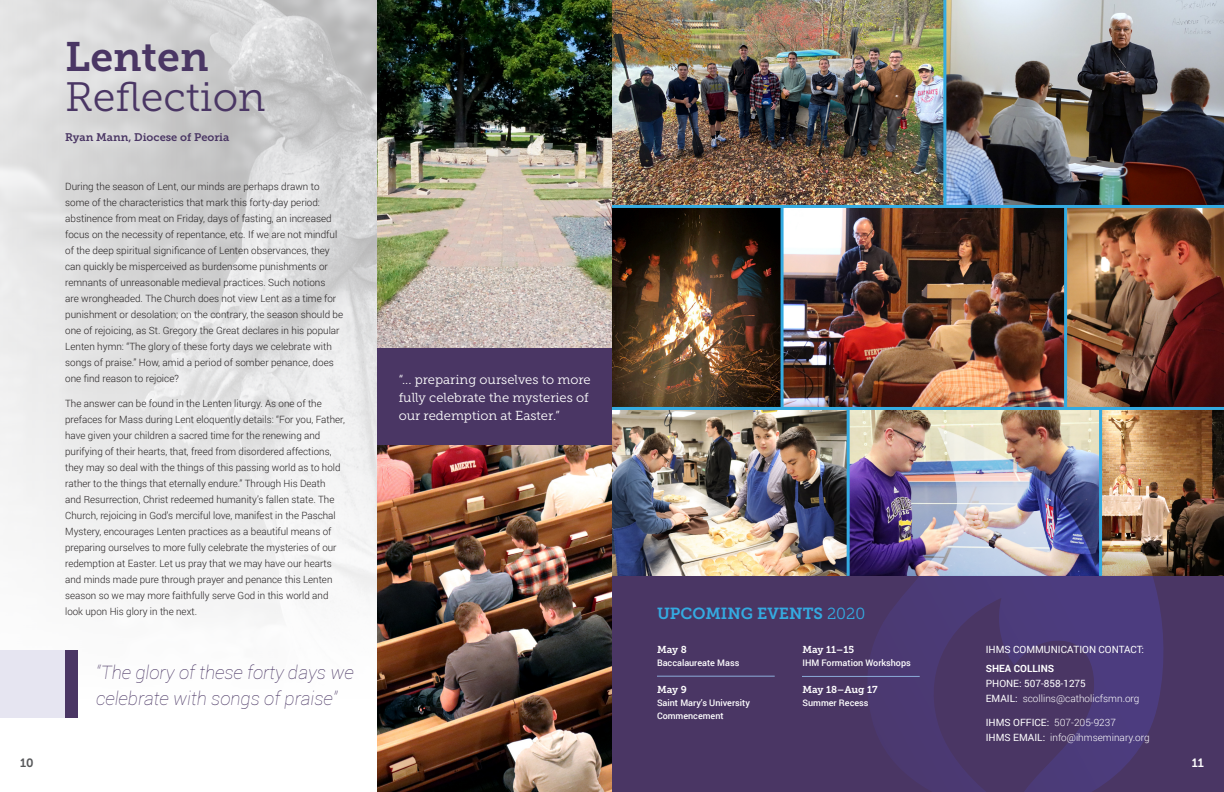
<style>
.page{position:relative;width:1224px;height:792px;background:#fff}
.page>*{position:absolute;margin:0;border:0;box-sizing:border-box;transform-origin:0 0}
.t1{font:41px "Museo Slab 300";color:#4a3664}
.t2{font:41px "Museo Slab 700";color:#4a3664}
.t3{font:italic 100 18.4px/26.7px "Roboto";color:#4a3664}
.t4{font:16px "Museo Slab 700";color:#34abe1}
.t5{font:13px/18px "Museo Slab 300";color:#fff}
.t6{font:12px "Museo Slab 700";color:#fff}
.t7{font:12px "Museo Slab 700";color:#57585a}
.t8{font:11px "Museo Slab 700";color:#4a3664}
.t9{font:300 10px/16px "Roboto";color:#231f20}
.t10{font:300 10px "Roboto";color:#fff}
.t11{font:10px/15px "Roboto";color:#fff}
.t12{font:10px "Museo Slab 700";color:#fff}
.t13{font:500 9px/13px "Roboto";color:#fff}
.s1{font-family:"Museo Slab 300"}
.s2{font-weight:700}
.s3{font-weight:400}
</style>
<div class="page">
<img style="left:0;top:0;width:377px;height:188px">
<svg style="left:0;top:188px;width:377px;height:530px;fill:#ededed"></svg>
<div style="left:0;top:650px;width:77px;height:68px;background:#e6e5f1"></div>
<div style="left:65px;top:650px;width:12px;height:68px;background:#4a3664"></div>
<div style="left:377px;top:348px;width:256px;height:98px;background:#4a3664"></div>
<img style="left:377px;top:0;width:235px;height:348px">
<img style="left:377px;top:446px;width:235px;height:346px">
<img style="left:1102px;top:410px;width:122px;height:166px">
<img style="left:946px;top:0;width:278px;height:205px">
<img style="left:850px;top:410px;width:249px;height:166px">
<img style="left:612px;top:410px;width:235px;height:166px">
<img style="left:1067px;top:208px;width:157px;height:199px">
<div style="left:612px;top:576px;width:612px;height:216px;background:#4a3664"></div>
<svg style="left:866px;top:428px;width:298px;height:364px"></svg>
<hr style="left:657px;top:676px;width:118px;height:1px;background:#8bacd9">
<hr style="left:802px;top:676px;width:118px;height:1px;background:#8bacd9">
<img style="left:919px;top:427px;width:234px;height:149px">
<img style="left:612px;top:0;width:331px;height:205px">
<img style="left:612px;top:208px;width:452px;height:199px">
<hr style="left:847px;top:408px;width:3px;height:168px;background:#34abe1">
<hr style="left:1099px;top:408px;width:3px;height:168px;background:#34abe1">
<hr style="left:1064px;top:206px;width:3px;height:202px;background:#34abe1">
<hr style="left:781px;top:206px;width:3px;height:202px;background:#34abe1">
<hr style="left:612px;top:407px;width:612px;height:3px;background:#34abe1">
<hr style="left:943px;top:0;width:3px;height:206px;background:#34abe1">
<hr style="left:612px;top:205px;width:612px;height:3px;background:#34abe1">
<p class="t7" style="left:20px;top:756px;width:15px">10</p>
<p class="t2" style="left:65px;top:34px;width:145px">Lenten</p>
<p class="t1" style="left:65px;top:75px;width:202px">Reflection</p>
<p class="t8" style="left:65px;top:131px;width:166px">Ryan Mann, Diocese of Peoria</p>
<p class="t9" style="left:65px;top:178px;width:280px">During the season of Lent, our minds are perhaps drawn to some of the characteristics that mark this forty-day period: abstinence from meat on Friday, days of fasting, an increased focus on the necessity of repentance, etc. If we are not mindful of the deep spiritual significance of Lenten observances, they can quickly be misperceived as burdensome punishments or remnants of unreasonable medieval practices. Such notions<br>are wrongheaded. The Church does not view Lent as a time for punishment or desolation; on the contrary, the season should be one of rejoicing, as St. Gregory the Great declares in his popular Lenten hymn: “The glory of these forty days we celebrate with songs of praise.” How, amid a period of somber penance, does one find reason to rejoice?</p>
<p class="t9" style="left:65px;top:395px;width:281px">The answer can be found in the Lenten liturgy. As one of the prefaces for Mass during Lent eloquently details: “For you, Father, have given your children a sacred time for the renewing and purifying of their hearts, that, freed from disordered affections, they may so deal with the things of this passing world as to hold rather to the things that eternally endure.” Through His Death<br>and Resurrection, Christ redeemed humanity’s fallen state. The Church, rejoicing in God’s merciful love, manifest in the Paschal Mystery, encourages Lenten practices as a beautiful means of preparing ourselves to more fully celebrate the mysteries of our redemption at Easter. Let us pray that we may have our hearts and minds made pure through prayer and penance this Lenten season so we may more faithfully serve God in this world and look upon His glory in the next.</p>
<p class="t3" style="left:96px;top:658px;width:259px">“The glory of these forty days we celebrate with songs of praise”</p>
<p class="t5" style="left:399px;top:370px;width:194px">“... preparing ourselves to more fully celebrate the mysteries of our redemption at Easter.”</p>
<p class="t4" style="left:657px;top:604px;width:210px">UPCOMING EVENTS <span class="s1">2020</span></p>
<p class="t12" style="left:657px;top:644px;width:31px">May 8</p>
<p class="t13" style="left:657px;top:656px;width:84px">Baccalaureate Mass</p>
<p class="t12" style="left:657px;top:683px;width:31px">May 9</p>
<p class="t13" style="left:657px;top:696px;width:94px">Saint Mary’s University<br>Commencement</p>
<p class="t12" style="left:802px;top:644px;width:53px">May 11–15</p>
<p class="t13" style="left:802px;top:656px;width:110px">IHM Formation Workshops</p>
<p class="t12" style="left:802px;top:683px;width:77px">May 18–Aug 17</p>
<p class="t13" style="left:802px;top:696px;width:68px">Summer Recess</p>
<p class="t11" style="left:986px;top:641px;width:160px">IHMS COMMUNICATION CONTACT:</p>
<p class="t11" style="left:986px;top:661px;width:102px"><span class="s2">SHEA COLLINS<br></span>PHONE: 507-858-1275</p>
<p class="t10" style="left:986px;top:692px;width:155px"><span class="s3">EMAIL:</span> scollins@catholicfsmn.org</p>
<p class="t10" style="left:986px;top:716px;width:132px"><span class="s3">IHMS OFFICE:</span> 507-205-9237</p>
<p class="t10" style="left:986px;top:731px;width:165px"><span class="s3">IHMS EMAIL:</span> info@ihmseminary.org</p>
<p class="t6" style="left:1192px;top:756px;width:14px">11</p>
</div>
